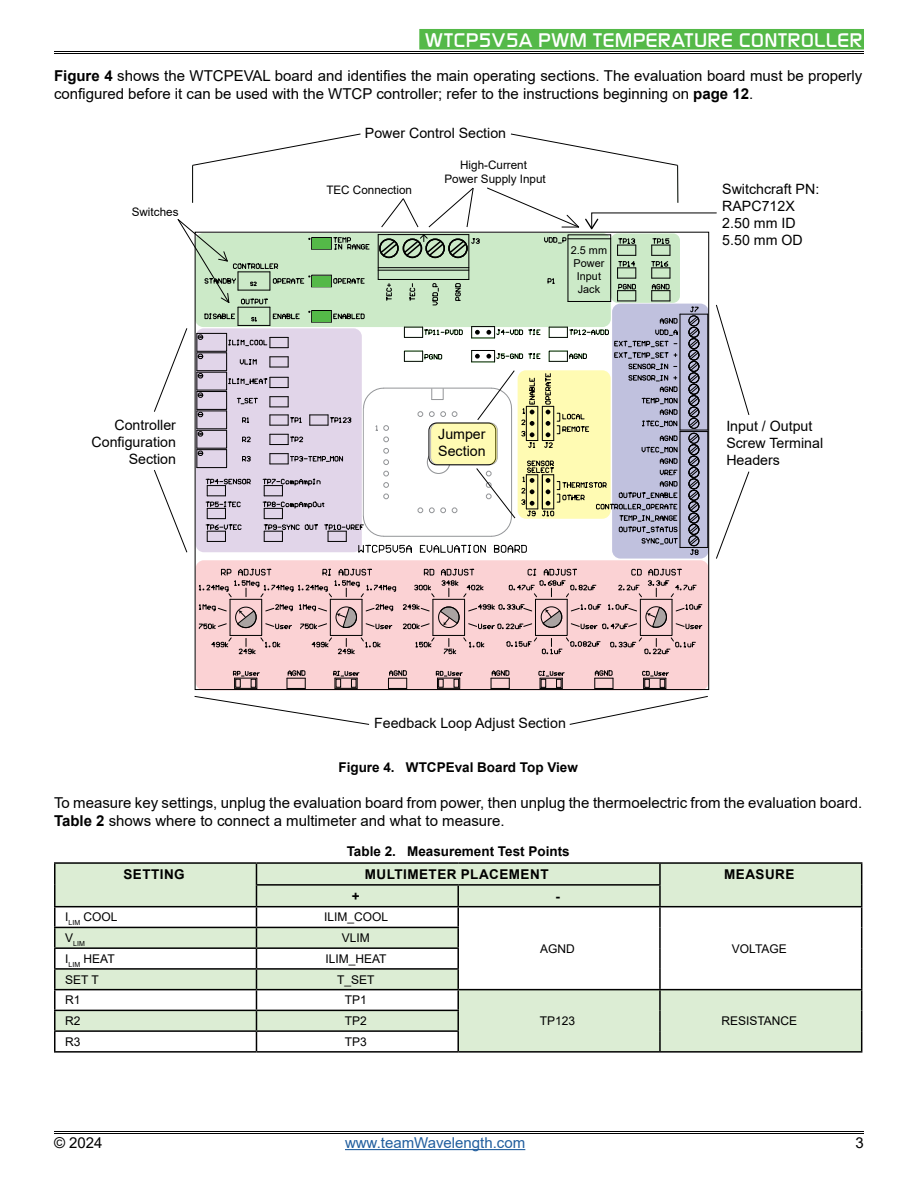
<style>
.page{position:relative;width:918px;height:1188px;background:#fff}
.page>*{position:absolute;margin:0;border:0;box-sizing:border-box;transform-origin:0 0}
.t1{font:19.5px "Modaerne";letter-spacing:.015em;color:#fff;scale:1.1 1}
.t2{font:15px/18px "Arial";color:#000}
.t3{font:15px "Arial";color:#215e9e}
.t4{font:14.25px/17.1px "Arial";color:#000}
.t5{font:700 13.5px "Arial";color:#000}
.t6{font:700 13.5px "Arial";letter-spacing:.035em;color:#000}
.t7{font:12px "Arial";color:#000}
.t8{font:11.7px/14.1px "Arial";color:#000;text-align:center}
.t9{font:10.8px/13px "Arial";color:#000;text-align:center}
.t10{font:7.05px "Arial";color:#000}
.s1{font-weight:700}
</style>
<div class="page">
<hr style="left:345px;top:1149px;width:180px;height:1px;background:#215e9e">
<hr style="left:54px;top:51px;width:810px;height:1px;background:#000">
<hr style="left:54px;top:53px;width:810px;height:1px;background:#000">
<hr style="left:54px;top:1131px;width:810px;height:1px;background:#000">
<hr style="left:54px;top:1133px;width:810px;height:1px;background:#000">
<div style="left:420px;top:30px;width:443px;height:19px;background:#54b948"></div>
<div style="left:419px;top:29px;width:445px;height:21px;border:2px solid #54b948"></div>
<div style="left:196px;top:560px;width:513px;height:130px;background:#fbd2d4;border-radius:8px"></div>
<svg style="left:594px;top:670px;width:20px;height:18px"></svg>
<svg style="left:491px;top:670px;width:19px;height:18px"></svg>
<svg style="left:287px;top:670px;width:19px;height:18px"></svg>
<svg style="left:388px;top:670px;width:20px;height:18px"></svg>
<svg style="left:233px;top:671px;width:27px;height:17px"></svg>
<svg style="left:333px;top:671px;width:27px;height:17px"></svg>
<svg style="left:435px;top:671px;width:28px;height:17px"></svg>
<svg style="left:538px;top:671px;width:27px;height:17px"></svg>
<svg style="left:642px;top:671px;width:27px;height:17px"></svg>
<svg style="left:194px;top:696px;width:176px;height:29px"></svg>
<svg style="left:569px;top:696px;width:139px;height:29px"></svg>
<div style="left:235px;top:679px;width:6px;height:9px;border:1px solid #000"></div>
<div style="left:251px;top:679px;width:5px;height:9px;border:1px solid #000"></div>
<div style="left:336px;top:679px;width:5px;height:9px;border:1px solid #000"></div>
<div style="left:351px;top:679px;width:5px;height:9px;border:1px solid #000"></div>
<div style="left:438px;top:679px;width:6px;height:9px;border:1px solid #000"></div>
<div style="left:454px;top:679px;width:5px;height:9px;border:1px solid #000"></div>
<div style="left:644px;top:679px;width:6px;height:9px;border:1px solid #000"></div>
<div style="left:660px;top:679px;width:5px;height:9px;border:1px solid #000"></div>
<div style="left:541px;top:679px;width:5px;height:9px;border:1px solid #000"></div>
<div style="left:556px;top:679px;width:6px;height:9px;border:1px solid #000"></div>
<svg style="left:198px;top:568px;width:505px;height:87px"></svg>
<svg style="left:154px;top:133px;width:596px;height:427px"></svg>
<svg style="left:56px;top:864px;width:805px;height:125px;fill:#dcedd4"></svg>
<svg style="left:56px;top:990px;width:805px;height:61px;fill:#dcedd4"></svg>
<hr style="left:54px;top:907px;width:2px;height:20px;background:#000">
<hr style="left:457px;top:907px;width:2px;height:20px;background:#000">
<hr style="left:659px;top:907px;width:2px;height:20px;background:#000">
<hr style="left:54px;top:927px;width:202px;height:1px;background:#000">
<hr style="left:256px;top:927px;width:203px;height:1px;background:#000">
<hr style="left:659px;top:927px;width:2px;height:21px;background:#000">
<hr style="left:54px;top:947px;width:202px;height:2px;background:#000">
<hr style="left:256px;top:947px;width:203px;height:2px;background:#000">
<hr style="left:659px;top:948px;width:2px;height:21px;background:#000">
<hr style="left:54px;top:968px;width:202px;height:2px;background:#000">
<svg style="left:54px;top:928px;width:2px;height:61px"></svg>
<hr style="left:256px;top:968px;width:203px;height:2px;background:#000">
<svg style="left:457px;top:928px;width:2px;height:61px"></svg>
<hr style="left:659px;top:969px;width:2px;height:20px;background:#000">
<hr style="left:54px;top:989px;width:202px;height:1px;background:#000">
<hr style="left:54px;top:990px;width:2px;height:20px;background:#000">
<hr style="left:256px;top:989px;width:202px;height:1px;background:#000">
<hr style="left:458px;top:989px;width:202px;height:1px;background:#000">
<hr style="left:457px;top:990px;width:2px;height:20px;background:#000">
<hr style="left:660px;top:989px;width:202px;height:1px;background:#000">
<hr style="left:659px;top:990px;width:2px;height:20px;background:#000">
<hr style="left:54px;top:1010px;width:202px;height:1px;background:#000">
<hr style="left:256px;top:1010px;width:203px;height:1px;background:#000">
<hr style="left:659px;top:1010px;width:2px;height:21px;background:#000">
<hr style="left:54px;top:1030px;width:202px;height:2px;background:#000">
<svg style="left:54px;top:1011px;width:2px;height:40px"></svg>
<hr style="left:256px;top:1030px;width:203px;height:2px;background:#000">
<svg style="left:457px;top:1011px;width:2px;height:40px"></svg>
<hr style="left:659px;top:1031px;width:2px;height:20px;background:#000">
<hr style="left:54px;top:1051px;width:202px;height:2px;background:#000">
<hr style="left:256px;top:1051px;width:202px;height:2px;background:#000">
<hr style="left:458px;top:1051px;width:202px;height:2px;background:#000">
<hr style="left:660px;top:1051px;width:202px;height:2px;background:#000">
<hr style="left:54px;top:862px;width:202px;height:2px;background:#000">
<hr style="left:54px;top:864px;width:2px;height:21px;background:#000">
<hr style="left:256px;top:862px;width:202px;height:2px;background:#000">
<hr style="left:458px;top:862px;width:202px;height:2px;background:#000">
<hr style="left:660px;top:862px;width:202px;height:2px;background:#000">
<hr style="left:659px;top:864px;width:2px;height:20px;background:#000">
<hr style="left:54px;top:885px;width:2px;height:21px;background:#000">
<hr style="left:256px;top:884px;width:202px;height:2px;background:#000">
<svg style="left:256px;top:864px;width:1px;height:187px"></svg>
<hr style="left:458px;top:884px;width:203px;height:2px;background:#000">
<hr style="left:457px;top:886px;width:2px;height:20px;background:#000">
<hr style="left:659px;top:886px;width:2px;height:20px;background:#000">
<svg style="left:861px;top:864px;width:1px;height:187px"></svg>
<hr style="left:54px;top:906px;width:202px;height:1px;background:#000">
<hr style="left:256px;top:906px;width:202px;height:1px;background:#000">
<hr style="left:458px;top:906px;width:202px;height:1px;background:#000">
<hr style="left:660px;top:906px;width:202px;height:1px;background:#000">
<h1 class="t1" style="left:425px;top:29px;width:399px">WTCP5V5A PWM TEMPERATURE CONTROLLER</h1>
<p class="t2" style="left:54px;top:67px;width:810px"><span class="s1">Figure 4</span> shows the WTCPEVAL board and identifies the main operating sections. The evaluation board must be properly configured before it can be used with the WTCP controller; refer to the instructions beginning on <span class="s1">page 12</span>.</p>
<p class="t8" style="left:132px;top:205px;width:48px">Switches</p>
<p class="t4" style="left:92px;top:416px;width:86px;text-align:right">Controller<br>Configuration<br>Section</p>
<p class="t4" style="left:365px;top:124px;width:143px">Power Control Section</p>
<p class="t8" style="left:326px;top:183px;width:87px">TEC Connection</p>
<p class="t8" style="left:445px;top:157px;width:103px">High-Current<br>Power Supply Input</p>
<p class="t9" style="left:571px;top:244px;width:38px">2.5 mm<br>Power<br>Input<br>Jack</p>
<p class="t4" style="left:438px;top:426px;width:49px">Jumper<br>Section</p>
<p class="t4" style="left:374px;top:715px;width:193px">Feedback Loop Adjust Section</p>
<p class="t4" style="left:722px;top:180px;width:99px">Switchcraft PN:<br>RAPC712X<br>2.50 mm ID<br>5.50 mm OD</p>
<p class="t4" style="left:726px;top:417px;width:98px">Input / Output<br>Screw Terminal<br>Headers</p>
<p class="t5" style="left:338px;top:758px;width:241px">Figure 4. WTCPEval Board Top View</p>
<p class="t2" style="left:54px;top:794px;width:810px">To measure key settings, unplug the evaluation board from power, then unplug the thermoelectric from the evaluation board.<br><span class="s1">Table 2</span> shows where to connect a multimeter and what to measure.</p>
<p class="t5" style="left:347px;top:842px;width:225px">Table 2. Measurement Test Points</p>
<p class="t6" style="left:123px;top:865px;width:63px">SETTING</p>
<p class="t6" style="left:365px;top:865px;width:185px">MULTIMETER PLACEMENT</p>
<p class="t6" style="left:724px;top:865px;width:72px">MEASURE</p>
<p class="t5" style="left:352px;top:886px;width:9px">+</p>
<p class="t5" style="left:555px;top:886px;width:6px">-</p>
<p class="t7" style="left:65px;top:909px;width:54px">I<sub>LIM</sub> COOL</p>
<p class="t7" style="left:324px;top:909px;width:66px">ILIM_COOL</p>
<p class="t7" style="left:540px;top:940px;width:36px">AGND</p>
<p class="t7" style="left:732px;top:940px;width:56px">VOLTAGE</p>
<p class="t10" style="left:65px;top:939px;width:21px"><sup>V</sup>LIM</p>
<p class="t7" style="left:342px;top:930px;width:30px">VLIM</p>
<p class="t7" style="left:65px;top:950px;width:51px">I<sub>LIM</sub> HEAT</p>
<p class="t7" style="left:325px;top:950px;width:63px">ILIM_HEAT</p>
<p class="t7" style="left:65px;top:971px;width:35px">SET T</p>
<p class="t7" style="left:337px;top:971px;width:39px">T_SET</p>
<p class="t7" style="left:65px;top:992px;width:17px">R1</p>
<p class="t7" style="left:345px;top:992px;width:24px">TP1</p>
<p class="t7" style="left:65px;top:1013px;width:17px">R2</p>
<p class="t7" style="left:345px;top:1013px;width:24px">TP2</p>
<p class="t7" style="left:540px;top:1013px;width:37px">TP123</p>
<p class="t7" style="left:721px;top:1013px;width:77px">RESISTANCE</p>
<p class="t7" style="left:65px;top:1033px;width:17px">R3</p>
<p class="t7" style="left:345px;top:1033px;width:24px">TP3</p>
<p class="t2" style="left:54px;top:1133px;width:50px">© 2024</p>
<p class="t3" style="left:345px;top:1132px;width:182px">www.teamWavelength.com</p>
<p class="t2" style="left:856px;top:1133px;width:10px">3</p>
</div>
